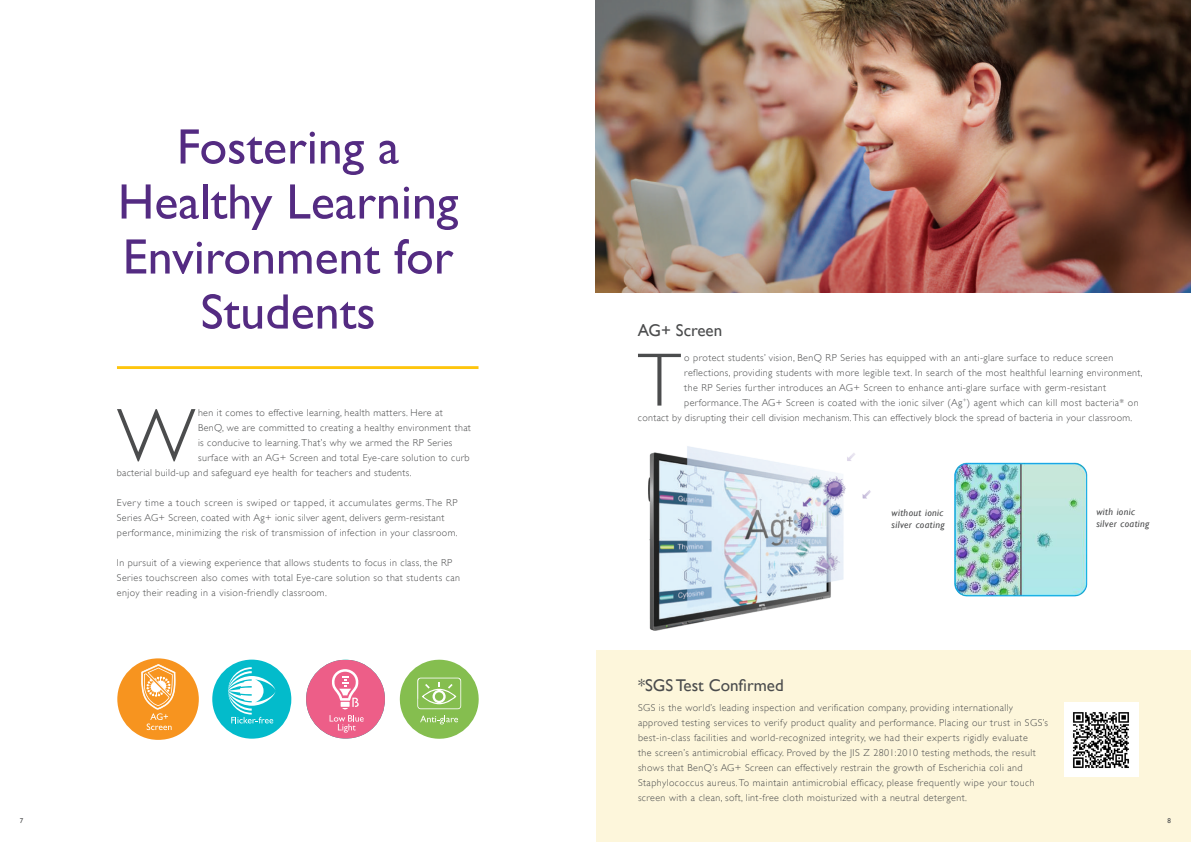
<style>
.page{position:relative;width:1191px;height:842px;background:#fff}
.page>*{position:absolute;margin:0;border:0;box-sizing:border-box;transform-origin:0 0}
.t1{font:300 76px "Gill Sans";color:#4b4c4d}
.t2{font:50px/55px "Gill Sans";color:#542b82;text-align:center}
.t3{font:17px "Gill Sans";color:#4b4c4d}
.t4{font:300 10px/15px "Gill Sans";letter-spacing:.04em;color:#4b4c4d}
.t5{font:italic 10px/12px "Gill Sans";letter-spacing:.04em;color:#4b4c4d}
.t6{font:7px "Gill Sans";color:#4b4c4d}
</style>
<div class="page">
<img style="left:595px;top:0;width:596px;height:293px">
<hr style="left:117px;top:366px;width:361px;height:3px;background:#fec50d">
<div style="left:596px;top:650px;width:595px;height:192px;background:#fdf6db"></div>
<img style="left:648px;top:446px;width:223px;height:185px">
<img style="left:954px;top:462px;width:134px;height:135px">
<div style="left:306px;top:660px;width:79px;height:78px;background:#ed5e88;border-radius:39px"></div>
<svg style="left:332px;top:669px;width:27px;height:40px"></svg>
<svg style="left:329px;top:715px;width:35px;height:17px"></svg>
<div style="left:212px;top:660px;width:79px;height:79px;background:#03bbcb;border-radius:50%"></div>
<svg style="left:228px;top:667px;width:47px;height:56px"></svg>
<div style="left:117px;top:658px;width:82px;height:82px;background:#f7941f;border-radius:41px"></div>
<svg style="left:141px;top:664px;width:34px;height:66px"></svg>
<svg style="left:399px;top:659px;width:80px;height:80px"></svg>
<div style="left:1064px;top:703px;width:74px;height:74px;background:#fff"></div>
<img style="left:1073px;top:712px;width:56px;height:56px">
<h2 class="t2" style="left:118px;top:120px;width:342px">Fostering a<br>Healthy Learning<br>Environment for<br>Students</h2>
<h1 class="t1" style="left:117px;top:391px;width:80px">W</h1>
<p class="t4" style="left:198px;top:405px;width:246px">hen it comes to effective learning, health matters. Here at</p>
<p class="t4" style="left:198px;top:420px;width:274px">BenQ, we are committed to creating a healthy environment that</p>
<p class="t4" style="left:198px;top:435px;width:256px">is conducive to learning. That’s why we armed the RP Series</p>
<p class="t4" style="left:198px;top:450px;width:273px">surface with an AG+ Screen and total Eye-care solution to curb</p>
<p class="t4" style="left:117px;top:465px;width:296px">bacterial build-up and safeguard eye health for teachers and students.</p>
<p class="t4" style="left:117px;top:495px;width:342px">Every time a touch screen is swiped or tapped, it accumulates germs. The RP<br>Series AG+ Screen, coated with Ag+ ionic silver agent, delivers germ-resistant performance, minimizing the risk of transmission of infection in your classroom.</p>
<p class="t4" style="left:117px;top:555px;width:344px">In pursuit of a viewing experience that allows students to focus in class, the RP<br>Series touchscreen also comes with total Eye-care solution so that students can enjoy their reading in a vision-friendly classroom.</p>
<h3 class="t3" style="left:638px;top:321px;width:86px">AG+ Screen</h3>
<h1 class="t1" style="left:637px;top:336px;width:45px">T</h1>
<p class="t4" style="left:684px;top:350px;width:430px">o protect students’ vision, BenQ RP Series has equipped with an anti-glare surface to reduce screen</p>
<p class="t4" style="left:684px;top:365px;width:460px">reflections, providing students with more legible text. In search of the most healthful learning environment,</p>
<p class="t4" style="left:684px;top:380px;width:423px">the RP Series further introduces an AG+ Screen to enhance anti-glare surface with germ-resistant</p>
<p class="t4" style="left:684px;top:395px;width:456px">performance. The AG+ Screen is coated with the ionic silver (Ag<sup>+</sup>) agent which can kill most bacteria* on</p>
<p class="t4" style="left:638px;top:410px;width:496px">contact by disrupting their cell division mechanism. This can effectively block the spread of bacteria in your classroom.</p>
<p class="t5" style="left:891px;top:507px;width:55px">without ionic silver coating</p>
<p class="t5" style="left:1096px;top:506px;width:55px">with ionic silver coating</p>
<h3 class="t3" style="left:638px;top:675px;width:147px">*SGS Test Confirmed</h3>
<p class="t4" style="left:638px;top:700px;width:412px">SGS is the world’s leading inspection and verification company, providing internationally approved testing services to verify product quality and performance. Placing our trust in SGS’s best-in-class facilities and world-recognized integrity, we had their experts rigidly evaluate<br>the screen’s antimicrobial efficacy. Proved by the JIS Z 2801:2010 testing methods, the result shows that BenQ’s AG+ Screen can effectively restrain the growth of Escherichia coli and Staphylococcus aureus. To maintain antimicrobial efficacy, please frequently wipe your touch screen with a clean, soft, lint-free cloth moisturized with a neutral detergent.</p>
<p class="t6" style="left:20px;top:817px;width:5px">7</p>
<p class="t6" style="left:1167px;top:817px;width:5px">8</p>
</div>
